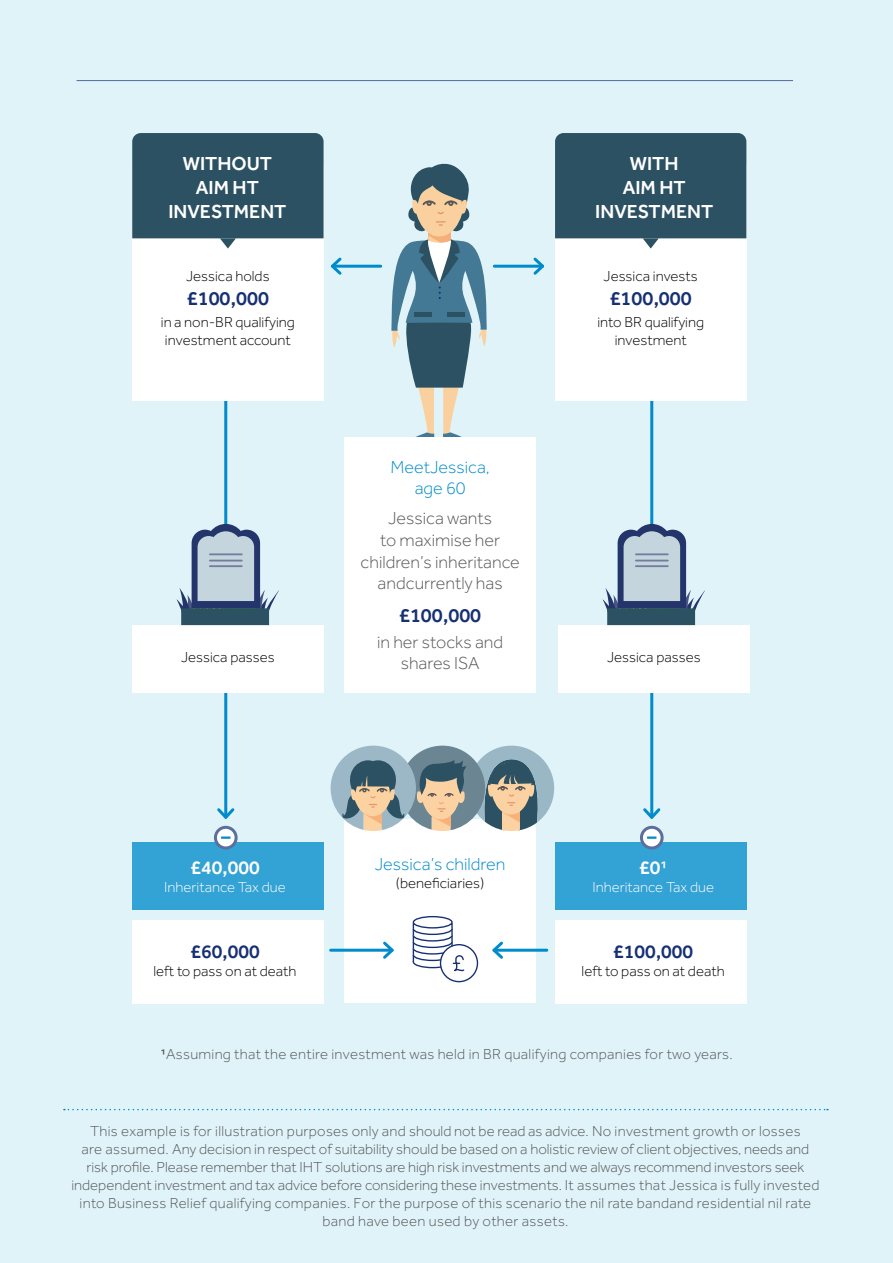
<style>
.page{position:relative;width:893px;height:1263px;background:#dff3f9}
.page>*{position:absolute;margin:0;border:0;box-sizing:border-box;transform-origin:0 0}
.t1{font:500 20.1px "Effra";color:#163072}
.t2{font:500 19.5px/24px "Effra";color:#fff;text-align:center}
.t3{font:500 19.5px "Effra";color:#163072}
.t4{font:300 18px/21.6px "Effra";color:#575756;text-align:center}
.t5{font:300 18px/21.6px "Effra";color:#008bcb;text-align:center}
.t6{font:300 15px/18px "Effra";color:#575756;text-align:center}
.t7{font:300 15px/18px "Effra";color:#000}
.t8{font:300 15px "Effra";letter-spacing:.02em;color:#575756}
.t9{font:300 15px "Effra";color:#fff}
.s1{font-weight:400}
</style>
<div class="page">
<svg style="left:391px;top:163px;width:96px;height:274px"></svg>
<div style="left:344px;top:437px;width:192px;height:256px;background:#fff"></div>
<div style="left:132px;top:843px;width:192px;height:67px;background:#33a2d5"></div>
<div style="left:555px;top:843px;width:191px;height:67px;background:#33a2d5"></div>
<div style="left:132px;top:920px;width:192px;height:83px;background:#fff"></div>
<div style="left:555px;top:920px;width:191px;height:83px;background:#fff"></div>
<hr style="left:332px;top:265px;width:49px;height:3px;background:#008bcb">
<svg style="left:331px;top:257px;width:13px;height:18px"></svg>
<hr style="left:224px;top:362px;width:3px;height:455px;background:#008bcb">
<svg style="left:217px;top:805px;width:18px;height:14px"></svg>
<hr style="left:650px;top:362px;width:3px;height:455px;background:#008bcb">
<svg style="left:643px;top:805px;width:18px;height:14px"></svg>
<hr style="left:494px;top:265px;width:49px;height:3px;background:#008bcb">
<svg style="left:531px;top:257px;width:14px;height:18px"></svg>
<div style="left:344px;top:819px;width:192px;height:184px;background:#fff"></div>
<div style="left:132px;top:626px;width:192px;height:67px;background:#fff"></div>
<svg style="left:176px;top:524px;width:102px;height:101px"></svg>
<hr style="left:209px;top:553px;width:34px;height:2px;background:#757d9e">
<hr style="left:209px;top:560px;width:34px;height:1px;background:#757d9e">
<hr style="left:209px;top:565px;width:34px;height:2px;background:#757d9e">
<div style="left:558px;top:626px;width:192px;height:67px;background:#fff"></div>
<svg style="left:602px;top:524px;width:102px;height:101px"></svg>
<hr style="left:635px;top:553px;width:34px;height:2px;background:#757d9e">
<hr style="left:635px;top:560px;width:34px;height:1px;background:#757d9e">
<hr style="left:635px;top:565px;width:34px;height:2px;background:#757d9e">
<div style="left:132px;top:164px;width:192px;height:237px;background:#fff"></div>
<div style="left:555px;top:164px;width:191px;height:237px;background:#fff"></div>
<svg style="left:132px;top:133px;width:192px;height:116px;background:#3f6171"></svg>
<svg style="left:555px;top:133px;width:191px;height:116px;background:#3f6071"></svg>
<hr style="left:331px;top:949px;width:61px;height:3px;background:#008bcb">
<svg style="left:380px;top:941px;width:14px;height:18px"></svg>
<hr style="left:494px;top:949px;width:53px;height:3px;background:#008bcb">
<svg style="left:492px;top:941px;width:14px;height:18px"></svg>
<div style="left:215px;top:827px;width:21px;height:21px;background:#fff;border-radius:50%"></div>
<div style="left:214px;top:826px;width:24px;height:23px;border:3px solid #5c6e9d;border-radius:50%"></div>
<svg style="left:221px;top:836px;width:9px;height:3px"></svg>
<div style="left:641px;top:827px;width:21px;height:21px;background:#fff;border-radius:50%"></div>
<div style="left:640px;top:826px;width:24px;height:23px;border:3px solid #5c6e9d;border-radius:50%"></div>
<svg style="left:647px;top:836px;width:9px;height:3px"></svg>
<svg style="left:413px;top:923px;width:40px;height:4px"></svg>
<div style="left:413px;top:917px;width:39px;height:11px;background:#fff;border-radius:50%"></div>
<div style="left:413px;top:916px;width:40px;height:12px;border:1px solid #163072;border-radius:50%"></div>
<div style="left:440px;top:944px;width:38px;height:38px;border:1px solid #163072;border-radius:50%"></div>
<svg style="left:412px;top:927px;width:54px;height:45px"></svg>
<hr style="left:77px;top:80px;width:716px;height:1px;background:#163072">
<svg style="left:331px;top:746px;width:223px;height:85px;background:#9ca8a7"></svg>
<svg style="left:64px;top:1109px;width:764px;height:1px"></svg>
<h2 class="t2" style="left:168px;top:151px;width:120px">WITHOUT<br>AIM HT<br>INVESTMENT</h2>
<h2 class="t2" style="left:595px;top:151px;width:120px">WITH<br>AIM HT<br>INVESTMENT</h2>
<p class="t7" style="left:186px;top:267px;width:85px">Jessica holds</p>
<h1 class="t1" style="left:187px;top:286px;width:84px">£100,000</h1>
<p class="t7" style="left:161px;top:313px;width:135px">in a non-BR qualifying investment account</p>
<p class="t7" style="left:604px;top:267px;width:96px">Jessica invests</p>
<h1 class="t1" style="left:610px;top:286px;width:84px">£100,000</h1>
<p class="t7" style="left:597px;top:313px;width:108px;text-align:center">into BR qualifying investment</p>
<p class="t5" style="left:390px;top:456px;width:101px">MeetJessica, age 60</p>
<p class="t4" style="left:361px;top:507px;width:161px">Jessica wants<br>to maximise her children’s inheritance andcurrently has</p>
<h1 class="t1" style="left:399px;top:603px;width:84px">£100,000</h1>
<p class="t4" style="left:377px;top:631px;width:127px">in her stocks and shares ISA</p>
<p class="t7" style="left:181px;top:648px;width:95px">Jessica passes</p>
<p class="t7" style="left:607px;top:648px;width:95px">Jessica passes</p>
<h2 class="t2" style="left:190px;top:855px;width:71px">£40,000</h2>
<p class="t9" style="left:164px;top:879px;width:123px">Inheritance Tax due</p>
<h2 class="t3" style="left:190px;top:939px;width:71px">£60,000</h2>
<p class="t7" style="left:153px;top:962px;width:145px">left to pass on at death</p>
<p class="t5" style="left:375px;top:853px;width:132px">Jessica’s children</p>
<p class="t7" style="left:396px;top:874px;width:90px">(beneficiaries)</p>
<h2 class="t2" style="left:639px;top:855px;width:30px">£0<span class="s1">1</span></h2>
<p class="t9" style="left:592px;top:879px;width:123px">Inheritance Tax due</p>
<h2 class="t3" style="left:613px;top:939px;width:81px">£100,000</h2>
<p class="t7" style="left:582px;top:962px;width:145px">left to pass on at death</p>
<p class="t8" style="left:160px;top:1045px;width:574px"><span class="s1">¹</span>Assuming that the entire investment was held in BR qualifying companies for two years.</p>
<p class="t6" style="left:71px;top:1121px;width:749px">This example is for illustration purposes only and should not be read as advice. No investment growth or losses<br>are assumed. Any decision in respect of suitability should be based on a holistic review of client objectives, needs and risk profile. Please remember that IHT solutions are high risk investments and we always recommend investors seek independent investment and tax advice before considering these investments. It assumes that Jessica is fully invested into Business Relief qualifying companies. For the purpose of this scenario the nil rate bandand residential nil rate band have been used by other assets.</p>
</div>
